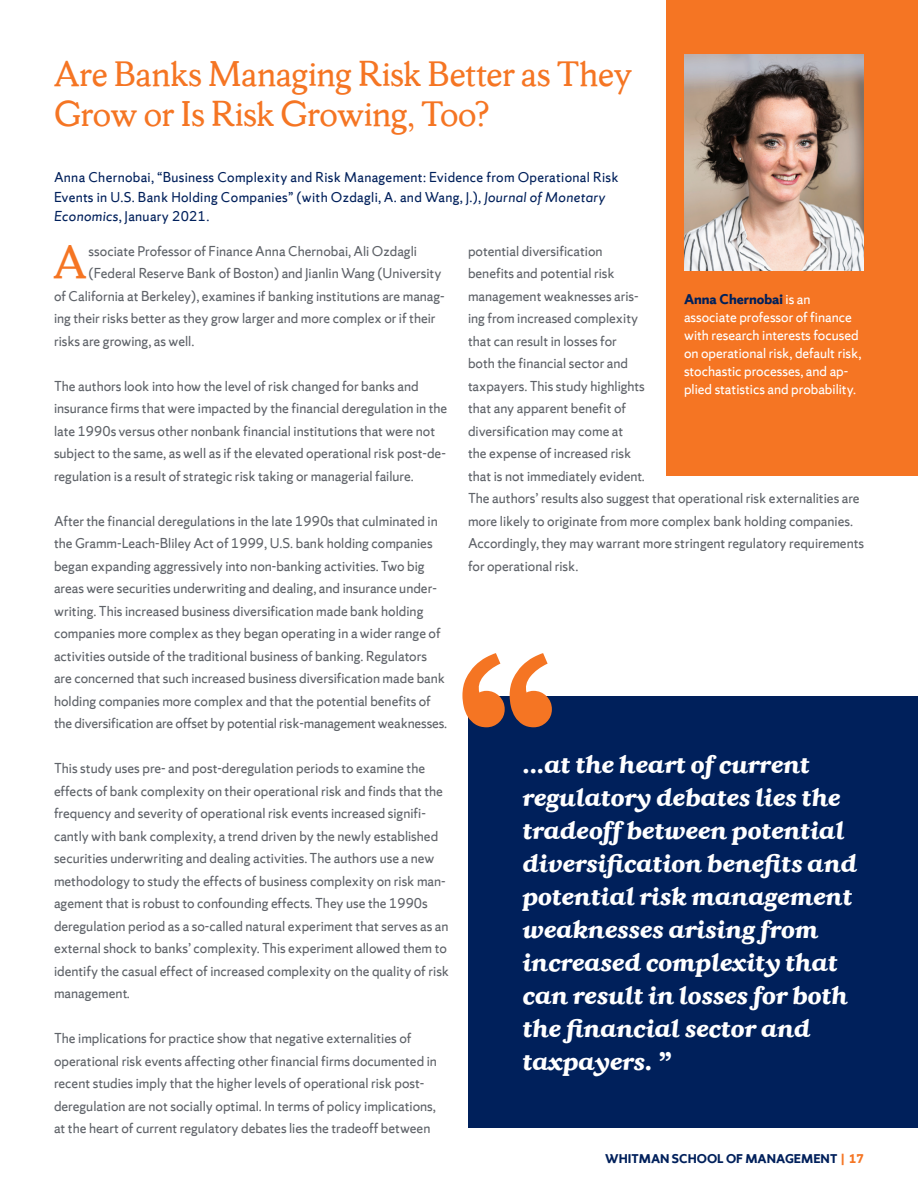
<style>
.page{position:relative;width:918px;height:1188px;background:#fff}
.page>*{position:absolute;margin:0;border:0;box-sizing:border-box;transform-origin:0 0}
.t1{font:49.05px "Sherman Serif";color:#f57523}
.t2{font:37.5px/40.5px "Sherman Serif";letter-spacing:-.005em;color:#f57523}
.t3{font:italic 700 27px/33px "Sherman Serif";color:#fff}
.t4{font:15px/22.5px "Sherman Sans";color:#5f6369}
.t5{font:15px/19.5px "Sherman Sans";letter-spacing:.02em;color:#00205b}
.t6{font:15px/18px "Sherman Sans";color:#fff}
.t7{font:700 13.5px "Sherman Sans";color:#00205b}
.s1{font-style:italic}
.s2{font-weight:700;color:#00205b}
.s3{color:#f57523}
</style>
<div class="page">
<div style="left:667px;top:0;width:251px;height:475px;background:#f57523"></div>
<img style="left:684px;top:55px;width:180px;height:216px">
<div style="left:468px;top:696px;width:450px;height:432px;background:#00205b"></div>
<svg style="left:462px;top:653px;width:90px;height:74px"></svg>
<p class="t2" style="left:54px;top:53px;width:580px">Are Banks Managing Risk Better as They<br>Grow or Is Risk Growing, Too?</p>
<p class="t5" style="left:54px;top:168px;width:566px">Anna Chernobai, “Business Complexity and Risk Management: Evidence from Operational Risk<br>Events in U.S. Bank Holding Companies” (with Ozdagli, A. and Wang, J.), <span class="s1">Journal of Monetary<br>Economics</span>, January 2021.</p>
<p class="t1" style="left:54px;top:232px;width:35px">A</p>
<p class="t4" style="left:89px;top:240px;width:330px">ssociate Professor of Finance Anna Chernobai, Ali Ozdagli</p>
<p class="t4" style="left:89px;top:262px;width:354px">(Federal Reserve Bank of Boston) and Jianlin Wang (University</p>
<p class="t4" style="left:54px;top:285px;width:392px">of California at Berkeley), examines if banking institutions are manag-</p>
<p class="t4" style="left:54px;top:307px;width:383px">ing their risks better as they grow larger and more complex or if their</p>
<p class="t4" style="left:54px;top:330px;width:142px">risks are growing, as well.</p>
<p class="t4" style="left:54px;top:375px;width:395px">The authors look into how the level of risk changed for banks and insurance firms that were impacted by the financial deregulation in the late 1990s versus other nonbank financial institutions that were not subject to the same, as well as if the elevated operational risk post-de&shy;regulation is a result of strategic risk taking or managerial failure.</p>
<p class="t4" style="left:54px;top:510px;width:395px">After the financial deregulations in the late 1990s that culminated in the Gramm-Leach-Bliley Act of 1999, U.S. bank holding companies began expanding aggressively into non-banking activities. Two big areas were securities underwriting and dealing, and insurance under&shy;writing. This increased business diversification made bank holding companies more complex as they began operating in a wider range of activities outside of the traditional business of banking. Regulators are concerned that such increased business diversification made bank holding companies more complex and that the potential benefits of the diversification are offset by potential risk-management weaknesses.</p>
<p class="t4" style="left:54px;top:757px;width:397px">This study uses pre- and post-deregulation periods to examine the effects of bank complexity on their operational risk and finds that the frequency and severity of operational risk events increased signifi&shy;cantly with bank complexity, a trend driven by the newly established securities underwriting and dealing activities. The authors use a new methodology to study the effects of business complexity on risk man&shy;agement that is robust to confounding effects. They use the 1990s deregulation period as a so-called natural experiment that serves as an external shock to banks’ complexity. This experiment allowed them to identify the casual effect of increased complexity on the quality of risk management.</p>
<p class="t4" style="left:54px;top:1027px;width:385px">The implications for practice show that negative externalities of operational risk events affecting other financial firms documented in recent studies imply that the higher levels of operational risk post&shy;deregulation are not socially optimal. In terms of policy implications, at the heart of current regulatory debates lies the tradeoff between</p>
<p class="t4" style="left:468px;top:240px;width:397px">potential diversification<br>benefits and potential risk<br>management weaknesses aris-<br>ing from increased complexity<br>that can result in losses for<br>both the financial sector and<br>taxpayers. This study highlights<br>that any apparent benefit of<br>diversification may come at<br>the expense of increased risk<br>that is not immediately evident.<br>The authors’ results also suggest that operational risk externalities are more likely to originate from more complex bank holding companies.<br>Accordingly, they may warrant more stringent regulatory requirements for operational risk.</p>
<p class="t6" style="left:684px;top:290px;width:179px"><span class="s2">Anna Chernobai</span> is an associate professor of finance with research interests focused on operational risk, default risk, stochastic processes, and ap&shy;plied statistics and probability.</p>
<p class="t3" style="left:523px;top:747px;width:336px">...at the heart of current regulatory debates lies the tradeoff between potential diversification benefits and potential risk management weaknesses arising from increased complexity that can result in losses for both the financial sector and taxpayers. ”</p>
<p class="t7" style="left:605px;top:1151px;width:260px">WHITMAN SCHOOL OF MANAGEMENT <span class="s3">| 17</span></p>
</div>
